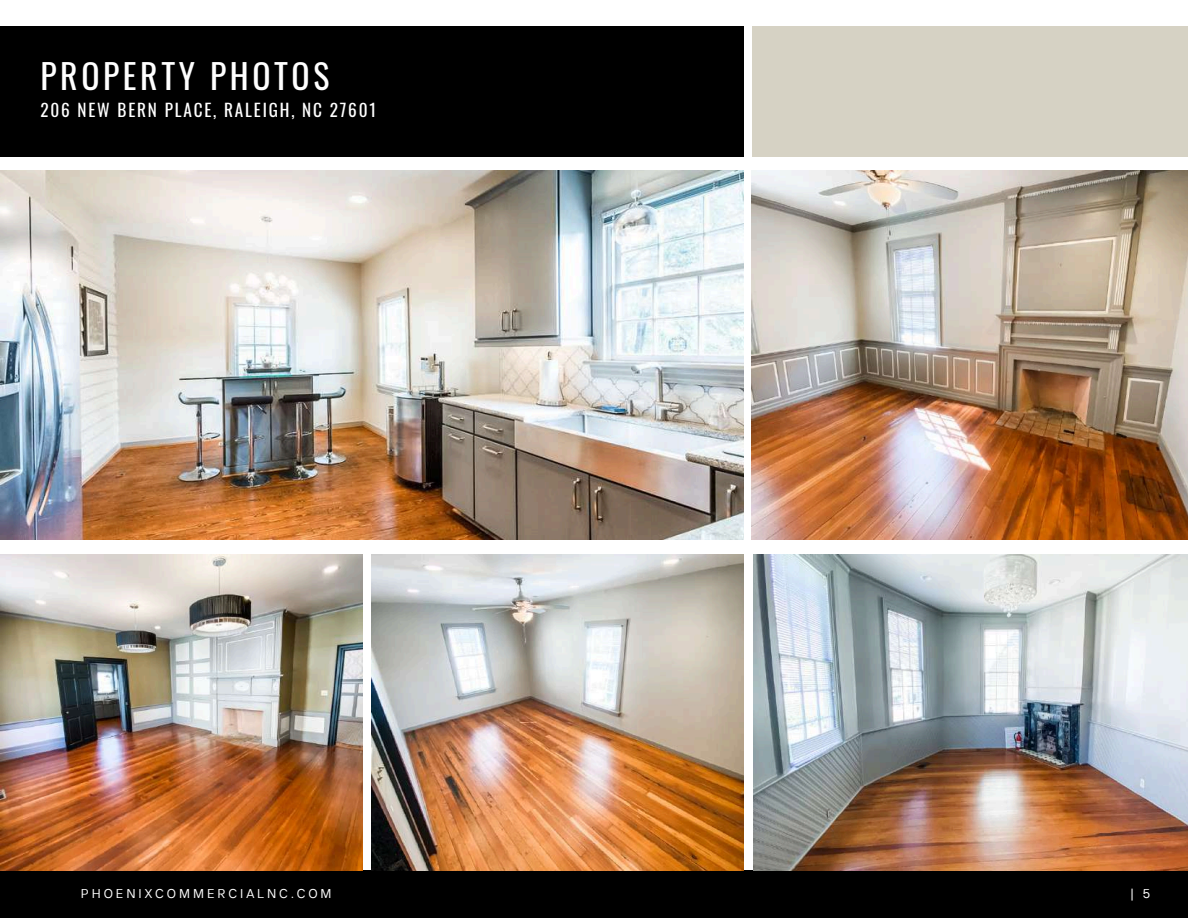
<style>
.page{position:relative;width:1188px;height:918px;background:#fff}
.page>*{position:absolute;margin:0;border:0;box-sizing:border-box;transform-origin:0 0}
.t1{font:33.75px "Oswald";letter-spacing:.105em;color:#fff}
.t2{font:17.25px "Oswald";letter-spacing:.105em;color:#fff}
.t3{font:12.75px "TT Interphases";letter-spacing:.23em;color:#fff}
</style>
<div class="page">
<div style="left:0;top:27px;width:744px;height:130px;background:#000"></div>
<div style="left:752px;top:27px;width:436px;height:130px;background:#d6d2c4"></div>
<div style="left:0;top:871px;width:1188px;height:47px;background:#000"></div>
<img style="left:0;top:170px;width:744px;height:369px">
<img style="left:0;top:555px;width:362px;height:316px">
<img style="left:372px;top:555px;width:371px;height:316px">
<img style="left:752px;top:170px;width:436px;height:369px">
<img style="left:754px;top:555px;width:434px;height:316px">
<h1 class="t1" style="left:40px;top:49px;width:290px">PROPERTY PHOTOS</h1>
<p class="t2" style="left:40px;top:96px;width:337px">206 NEW BERN PLACE, RALEIGH, NC 27601</p>
<p class="t3" style="left:81px;top:885px;width:252px">PHOENIXCOMMERCIALNC.COM</p>
<p class="t3" style="left:1130px;top:885px;width:22px">| 5</p>
</div>
